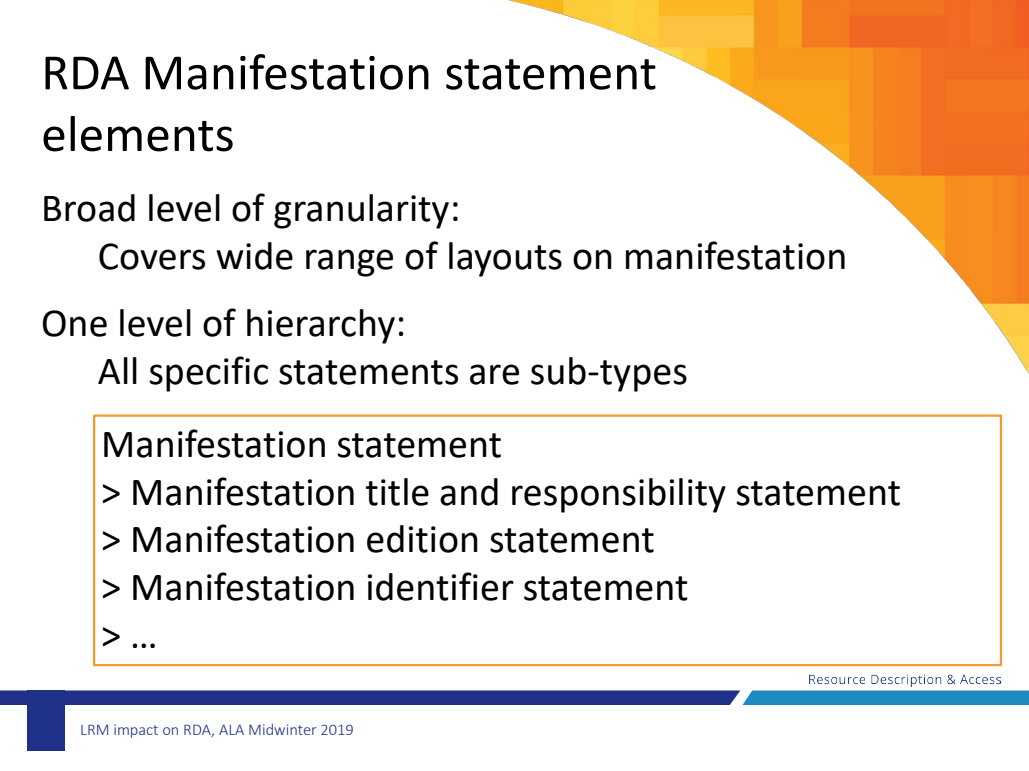
<style>
.page{position:relative;width:1029px;height:771px;background:#fff}
.page>*{position:absolute;margin:0;border:0;box-sizing:border-box;transform-origin:0 0}
.t1{font:51.4px/61.7px "Calibri";color:#000}
.t2{font:40px "Calibri";color:#000}
.t3{font:300 16.4px "Calibri";color:#203189}
</style>
<div class="page">
<svg style="left:0;top:690px;width:1028px;height:15px;background:#28529d"></svg>
<div style="left:27px;top:690px;width:37px;height:61px;background:#203189"></div>
<img style="left:809px;top:666px;width:191px;height:20px">
<img style="left:508px;top:0;width:520px;height:373px">
<div style="left:93px;top:414px;width:908px;height:252px;border:2px solid #f59b2d"></div>
<p class="t1" style="left:41px;top:40px;width:617px">RDA Manifestation statement elements</p>
<p class="t2" style="left:41px;top:180px;width:420px">Broad level of granularity:</p>
<p class="t2" style="left:98px;top:228px;width:750px">Covers wide range of layouts on manifestation</p>
<p class="t2" style="left:41px;top:295px;width:366px">One level of hierarchy:</p>
<p class="t2" style="left:98px;top:343px;width:591px">All specific statements are sub-types</p>
<p class="t2" style="left:101px;top:415px;width:402px">Manifestation statement</p>
<p class="t2" style="left:101px;top:463px;width:801px">&gt; Manifestation title and responsibility statement</p>
<p class="t2" style="left:101px;top:511px;width:555px">&gt; Manifestation edition statement</p>
<p class="t2" style="left:101px;top:559px;width:588px">&gt; Manifestation identifier statement</p>
<p class="t2" style="left:101px;top:607px;width:58px">&gt; …</p>
<p class="t3" style="left:80px;top:719px;width:275px">LRM impact on RDA, ALA Midwinter 2019</p>
</div>
